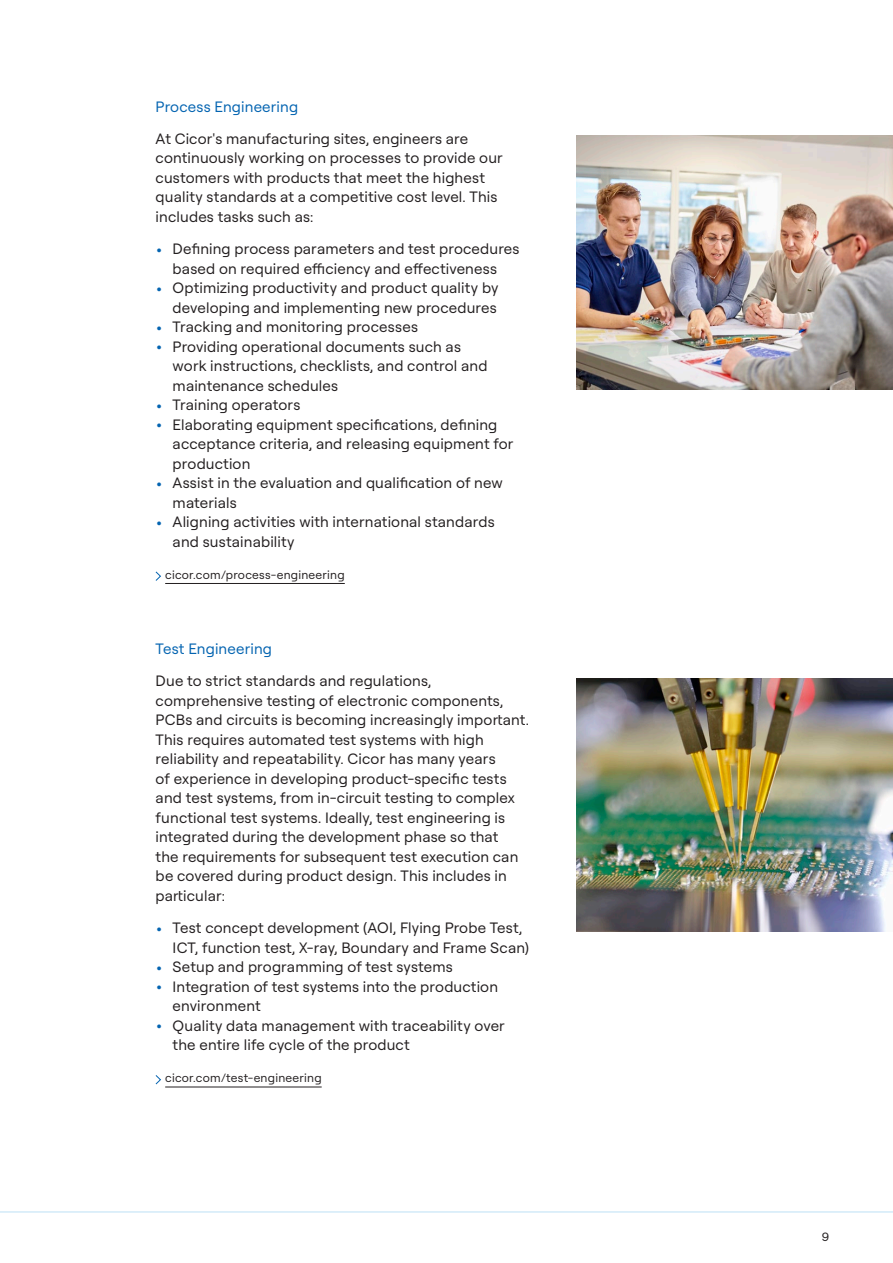
<style>
.page{position:relative;width:893px;height:1263px;background:#fff}
.page>*{position:absolute;margin:0;border:0;box-sizing:border-box;transform-origin:0 0}
.t1{font:15px/19.5px "Roobert PRO";letter-spacing:.01em;color:#231f20}
.t2{font:15px "Roobert PRO";letter-spacing:.01em;color:#0464b1}
.t3{font:12px "Roobert PRO";letter-spacing:.02em;color:#231f20}
.s1{font-size:21px;color:#0464b1}
</style>
<div class="page">
<hr style="left:0;top:1211px;width:893px;height:1px;background:#bce0f5">
<hr style="left:165px;top:583px;width:180px;height:1px;background:#231f20">
<svg style="left:155px;top:571px;width:6px;height:10px"></svg>
<hr style="left:165px;top:1087px;width:157px;height:1px;background:#231f20">
<svg style="left:155px;top:1075px;width:6px;height:10px"></svg>
<img style="left:577px;top:136px;width:316px;height:253px">
<img style="left:577px;top:678px;width:316px;height:254px">
<p class="t2" style="left:156px;top:96px;width:144px">Process Engineering</p>
<p class="t1" style="left:156px;top:128px;width:349px">At Cicor's manufacturing sites, engineers are continuously working on processes to provide our customers with products that meet the highest quality standards at a competitive cost level. This includes tasks such as:</p>
<p class="t1" style="left:156px;top:238px;width:365px;text-align:center"><span class="s1">•</span> Defining process parameters and test procedures based on required efficiency and effectiveness</p>
<p class="t1" style="left:156px;top:277px;width:344px;text-align:right"><span class="s1">•</span> Optimizing productivity and product quality by developing and implementing new procedures</p>
<p class="t1" style="left:156px;top:316px;width:264px"><span class="s1">•</span> Tracking and monitoring processes</p>
<p class="t1" style="left:173px;top:336px;width:316px;text-indent:-17px"><span class="s1">•</span> Providing operational documents such as work instructions, checklists, and control and maintenance schedules</p>
<p class="t1" style="left:156px;top:394px;width:146px"><span class="s1">•</span> Training operators</p>
<p class="t1" style="left:173px;top:414px;width:342px;text-indent:-17px"><span class="s1">•</span> Elaborating equipment specifications, defining acceptance criteria, and releasing equipment for production</p>
<p class="t1" style="left:173px;top:472px;width:332px;text-indent:-17px"><span class="s1">•</span> Assist in the evaluation and qualification of new materials</p>
<p class="t1" style="left:173px;top:511px;width:324px;text-indent:-17px"><span class="s1">•</span> Aligning activities with international standards and sustainability</p>
<p class="t3" style="left:165px;top:566px;width:181px">cicor.com/process-engineering</p>
<p class="t2" style="left:156px;top:638px;width:118px">Test Engineering</p>
<p class="t1" style="left:156px;top:670px;width:375px">Due to strict standards and regulations, comprehensive testing of electronic components, PCBs and circuits is becoming increasingly important.<br>This requires automated test systems with high reliability and repeatability. Cicor has many years<br>of experience in developing product-specific tests and test systems, from in-circuit testing to complex functional test systems. Ideally, test engineering is integrated during the development phase so that<br>the requirements for subsequent test execution can be covered during product design. This includes in particular:</p>
<p class="t1" style="left:173px;top:917px;width:358px;text-indent:-17px"><span class="s1">•</span> Test concept development (AOI, Flying Probe Test,<br>ICT, function test, X-ray, Boundary and Frame Scan)</p>
<p class="t1" style="left:156px;top:956px;width:299px"><span class="s1">•</span> Setup and programming of test systems</p>
<p class="t1" style="left:173px;top:976px;width:327px;text-indent:-17px"><span class="s1">•</span> Integration of test systems into the production environment</p>
<p class="t1" style="left:173px;top:1015px;width:334px;text-indent:-17px"><span class="s1">•</span> Quality data management with traceability over the entire life cycle of the product</p>
<p class="t3" style="left:165px;top:1070px;width:158px">cicor.com/test-engineering</p>
<p class="t3" style="left:822px;top:1228px;width:9px">9</p>
</div>
